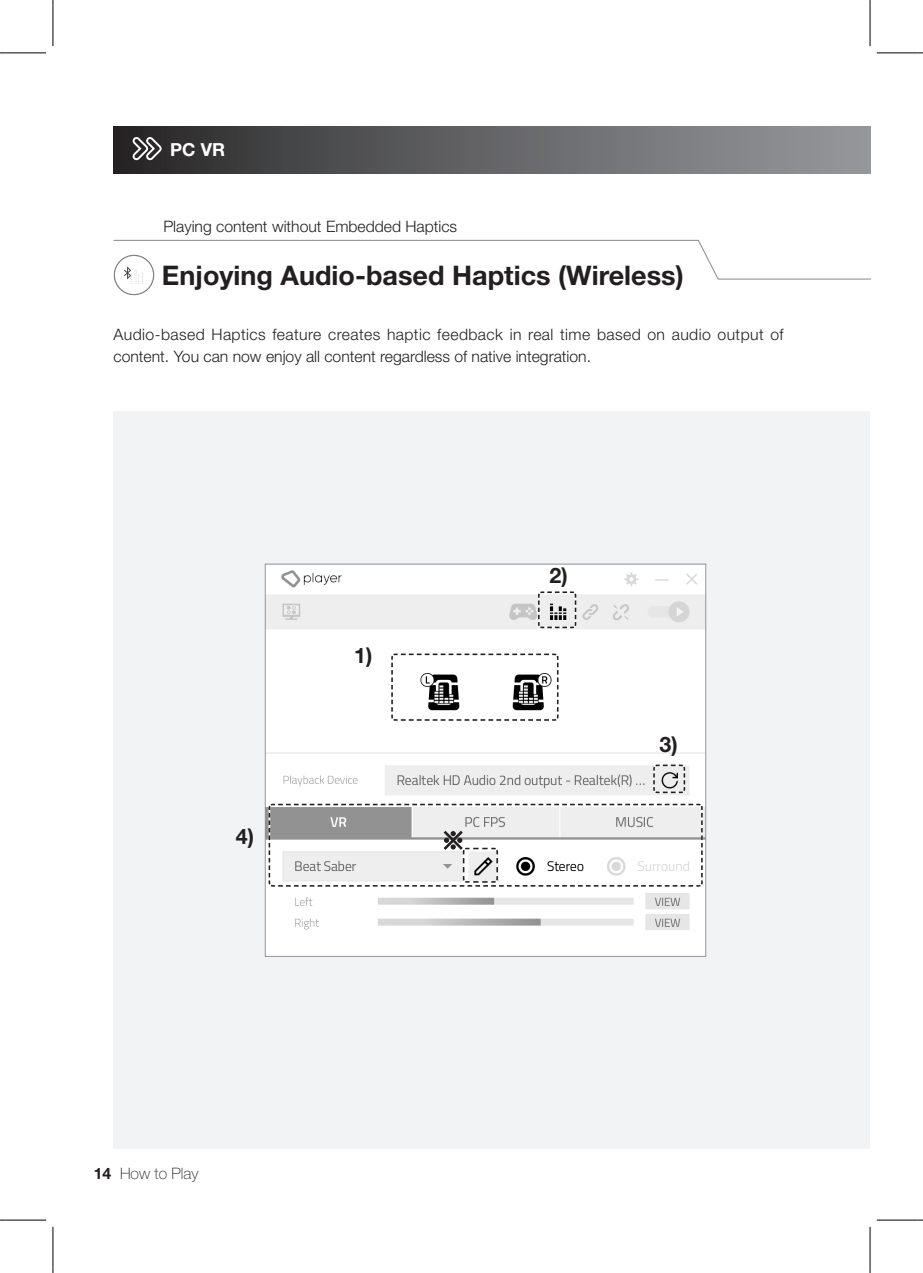
<style>
.page{position:relative;width:923px;height:1273px;background:#fff}
.page>*{position:absolute;margin:0;border:0;box-sizing:border-box;transform-origin:0 0}
.Heading2{font:700 27px "Helvetica Neue";color:#231f20}
.Heading3-2{font:700 21.38px "Helvetica Neue";color:#231f20}
.Heading1_nonTOC{font:700 18px "Helvetica Neue";color:#fff}
.Body1{font:300 15.75px/22.5px "Helvetica Neue";letter-spacing:.025em;color:#231f20}
.Body1-2{font:300 15.75px "Helvetica Neue";color:#231f20}
.t1{font:100 15.75px "Helvetica Neue";color:#231f20}
.s1{font-weight:700}
</style>
<div class="page">
<div style="left:113px;top:411px;width:756px;height:738px;background:#f2f3f4"></div>
<svg style="left:114px;top:255px;width:40px;height:40px"></svg>
<div style="left:113px;top:255px;width:41px;height:40px;border:1px solid #808285;border-radius:50%"></div>
<img style="left:267px;top:566px;width:436px;height:389px">
<svg style="left:537px;top:591px;width:40px;height:38px"></svg>
<svg style="left:390px;top:653px;width:169px;height:69px"></svg>
<svg style="left:652px;top:764px;width:33px;height:30px"></svg>
<svg style="left:268px;top:803px;width:435px;height:84px"></svg>
<div style="left:113px;top:126px;width:756px;height:47px;background:linear-gradient(to right,#2a292a,#999b9f)"></div>
<svg style="left:133px;top:137px;width:28px;height:23px"></svg>
<svg style="left:113px;top:239px;width:756px;height:45px"></svg>
<hr style="left:0;top:53px;width:34px;height:1px;background:#000">
<hr style="left:888px;top:53px;width:34px;height:1px;background:#000">
<hr style="left:0;top:1220px;width:34px;height:1px;background:#000">
<hr style="left:888px;top:1220px;width:34px;height:1px;background:#000">
<hr style="left:53px;top:0;width:1px;height:34px;background:#000">
<hr style="left:53px;top:1239px;width:1px;height:34px;background:#000">
<hr style="left:869px;top:0;width:1px;height:34px;background:#000">
<hr style="left:869px;top:1239px;width:1px;height:34px;background:#000">
<hr style="left:6px;top:53px;width:40px;height:1px;background:#000">
<hr style="left:876px;top:53px;width:41px;height:1px;background:#000">
<hr style="left:6px;top:1220px;width:40px;height:1px;background:#000">
<hr style="left:876px;top:1220px;width:41px;height:1px;background:#000">
<hr style="left:53px;top:6px;width:1px;height:40px;background:#000">
<hr style="left:53px;top:1227px;width:1px;height:40px;background:#000">
<hr style="left:869px;top:6px;width:1px;height:40px;background:#000">
<hr style="left:869px;top:1227px;width:1px;height:40px;background:#000">
<p class="Heading1_nonTOC" style="left:170px;top:139px;width:56px">PC VR</p>
<p class="Body1-2" style="left:163px;top:217px;width:295px">Playing content without Embedded Haptics</p>
<p class="Heading2" style="left:162px;top:258px;width:523px">Enjoying Audio-based Haptics (Wireless)</p>
<p class="Body1" style="left:113px;top:323px;width:671px">Audio-based Haptics feature creates haptic feedback in real time based on audio output of content. You can now enjoy all content regardless of native integration.</p>
<p class="Heading3-2" style="left:236px;top:823px;width:20px">4)</p>
<p class="Heading3-2" style="left:354px;top:642px;width:20px">1)</p>
<p class="t1" style="left:94px;top:1165px;width:106px"><span class="s1">14</span> How to Play</p>
<p class="Heading3-2" style="left:549px;top:562px;width:20px">2)</p>
<p class="Heading3-2" style="left:659px;top:731px;width:20px">3)</p>
</div>
